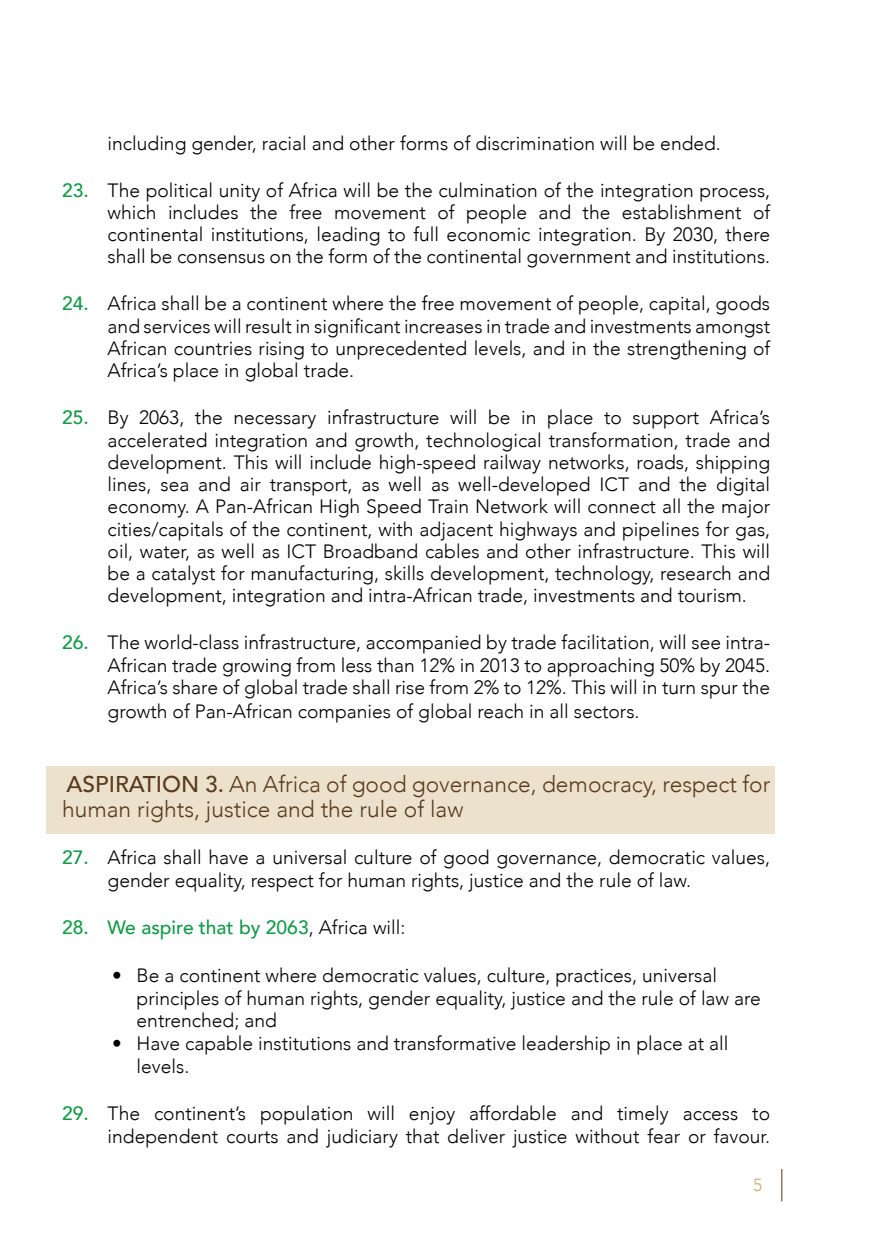
<style>
.page{position:relative;width:874px;height:1241px;background:#fff}
.page>*{position:absolute;margin:0;border:0;box-sizing:border-box;transform-origin:0 0}
.t1{font:300 22.75px/24.5px "Avenir";color:#593b1f}
.t2{font:300 19.25px/22.2px "Avenir";color:#000;text-align:justify}
.t3{font:500 19.25px "Avenir";color:#129a48}
.t4{font:300 17.5px "Avenir";color:#cbac72}
.s1{font-weight:500;color:#129a48}
.s2{font-weight:500}
.s3{font-weight:300;color:#000}
</style>
<div class="page">
<hr style="left:781px;top:1168px;width:1px;height:32px;background:#582e16">
<div style="left:46px;top:766px;width:728px;height:67px;background:#ece1cc"></div>
<p class="t2" style="left:108px;top:132px;width:614px">including gender, racial and other forms of discrimination will be ended.</p>
<p class="t2" style="left:108px;top:179px;width:663px;text-indent:-46px"><span class="s1">23.</span> The political unity of Africa will be the culmination of the integration process, which includes the free movement of people and the establishment of continental institutions, leading to full economic integration. By 2030, there shall be consensus on the form of the continental government and institutions.</p>
<p class="t2" style="left:108px;top:293px;width:663px;text-indent:-46px"><span class="s1">24.</span> Africa shall be a continent where the free movement of people, capital, goods and services will result in significant increases in trade and investments amongst African countries rising to unprecedented levels, and in the strengthening of Africa’s place in global trade.</p>
<p class="t2" style="left:108px;top:406px;width:663px;text-indent:-46px"><span class="s1">25.</span> By 2063, the necessary infrastructure will be in place to support Africa’s accelerated integration and growth, technological transformation, trade and development. This will include high-speed railway networks, roads, shipping lines, sea and air transport, as well as well-developed ICT and the digital economy. A Pan-African High Speed Train Network will connect all the major cities/capitals of the continent, with adjacent highways and pipelines for gas, oil, water, as well as ICT Broadband cables and other infrastructure. This will be a catalyst for manufacturing, skills development, technology, research and development, integration and intra-African trade, investments and tourism.</p>
<p class="t2" style="left:108px;top:631px;width:663px;text-indent:-46px"><span class="s1">26.</span> The world-class infrastructure, accompanied by trade facilitation, will see intra-African trade growing from less than 12% in 2013 to approaching 50% by 2045.<br>Africa’s share of global trade shall rise from 2% to 12%. This will in turn spur the</p>
<p class="t2" style="left:108px;top:700px;width:533px">growth of Pan-African companies of global reach in all sectors.</p>
<p class="t1" style="left:62px;top:771px;width:709px"><span class="s2">ASPIRATION 3.</span> An Africa of good governance, democracy, respect for human rights, justice and the rule of law</p>
<p class="t2" style="left:108px;top:845px;width:663px;line-height:22.8px;text-indent:-46px"><span class="s1">27.</span> Africa shall have a universal culture of good governance, democratic values, gender equality, respect for human rights, justice and the rule of law.</p>
<p class="t3" style="left:62px;top:910px;width:345px">28. We aspire that by 2063<span class="s3">, Africa will:</span></p>
<p class="t2" style="left:136px;top:963px;width:625px;line-height:22.8px;text-align:left;text-indent:-25px">• Be a continent where democratic values, culture, practices, universal principles of human rights, gender equality, justice and the rule of law are entrenched; and</p>
<p class="t2" style="left:136px;top:1031px;width:593px;line-height:22.8px;text-indent:-25px">• Have capable institutions and transformative leadership in place at all levels.</p>
<p class="t2" style="left:62px;top:1102px;width:709px;line-height:22.8px;text-align:right"><span class="s1">29.</span> The continent’s population will enjoy affordable and timely access to independent courts and judiciary that deliver justice without fear or favour.</p>
<p class="t4" style="left:753px;top:1174px;width:11px">5</p>
</div>
